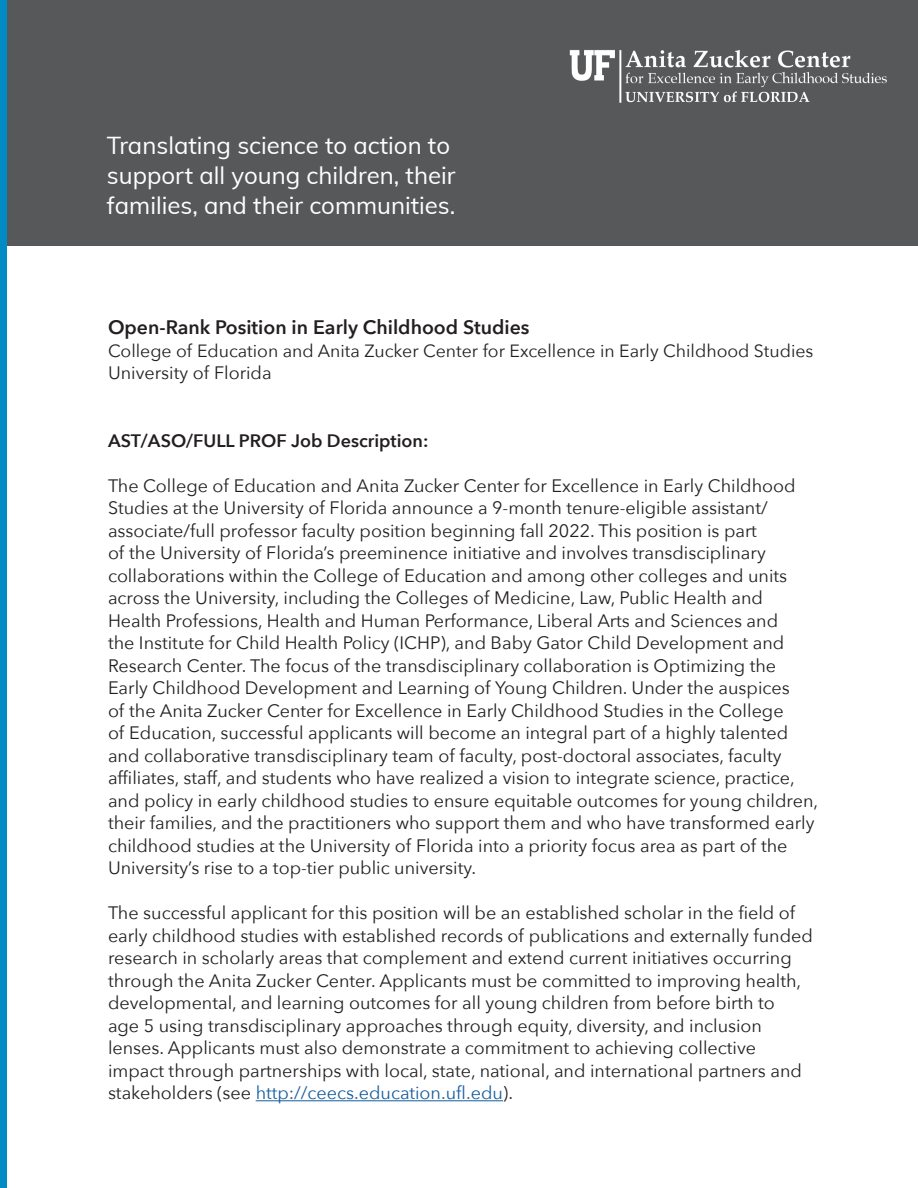
<style>
.page{position:relative;width:918px;height:1188px;background:#fff}
.page>*{position:absolute;margin:0;border:0;box-sizing:border-box;transform-origin:0 0}
.t1{font:24px/30px "Muli";color:#fff}
.t2{font:600 19.5px "Avenir Next";color:#231f20}
.t3{font:18px/22.5px "Avenir Next";color:#231f20}
.t4{font:600 18px "Avenir Next";color:#231f20}
.t5{font:17.7px "Avenir Next";color:#231f20}
.s1{color:#175d9e}
</style>
<div class="page">
<div style="left:0;top:0;width:918px;height:246px;background:#57585a"></div>
<div style="left:0;top:0;width:7px;height:1188px;background:#008bc5"></div>
<hr style="left:256px;top:1100px;width:247px;height:1px;background:#175d9e">
<img style="left:569px;top:50px;width:318px;height:53px">
<h1 class="t1" style="left:107px;top:129px;width:350px">Translating science to action to support all young children, their families, and their communities.</h1>
<p class="t2" style="left:108px;top:311px;width:423px">Open-Rank Position in Early Childhood Studies</p>
<p class="t5" style="left:108px;top:336px;width:707px">College of Education and Anita Zucker Center for Excellence in Early Childhood Studies</p>
<p class="t3" style="left:108px;top:361px;width:165px">University of Florida</p>
<p class="t4" style="left:108px;top:425px;width:322px">AST/ASO/FULL PROF Job Description:</p>
<p class="t3" style="left:108px;top:474px;width:712px">The College of Education and Anita Zucker Center for Excellence in Early Childhood Studies at the University of Florida announce a 9-month tenure-eligible assistant/ associate/full professor faculty position beginning fall 2022. This position is part<br>of the University of Florida’s preeminence initiative and involves transdisciplinary collaborations within the College of Education and among other colleges and units across the University, including the Colleges of Medicine, Law, Public Health and Health Professions, Health and Human Performance, Liberal Arts and Sciences and<br>the Institute for Child Health Policy (ICHP), and Baby Gator Child Development and Research Center. The focus of the transdisciplinary collaboration is Optimizing the Early Childhood Development and Learning of Young Children. Under the auspices<br>of the Anita Zucker Center for Excellence in Early Childhood Studies in the College<br>of Education, successful applicants will become an integral part of a highly talented and collaborative transdisciplinary team of faculty, post-doctoral associates, faculty affiliates, staff, and students who have realized a vision to integrate science, practice, and policy in early childhood studies to ensure equitable outcomes for young children, their families, and the practitioners who support them and who have transformed early childhood studies at the University of Florida into a priority focus area as part of the University’s rise to a top-tier public university.</p>
<p class="t3" style="left:108px;top:901px;width:707px">The successful applicant for this position will be an established scholar in the field of early childhood studies with established records of publications and externally funded research in scholarly areas that complement and extend current initiatives occurring through the Anita Zucker Center. Applicants must be committed to improving health, developmental, and learning outcomes for all young children from before birth to<br>age 5 using transdisciplinary approaches through equity, diversity, and inclusion lenses. Applicants must also demonstrate a commitment to achieving collective impact through partnerships with local, state, national, and international partners and stakeholders (see <span class="s1">http://ceecs.education.ufl.edu</span>).</p>
</div>
